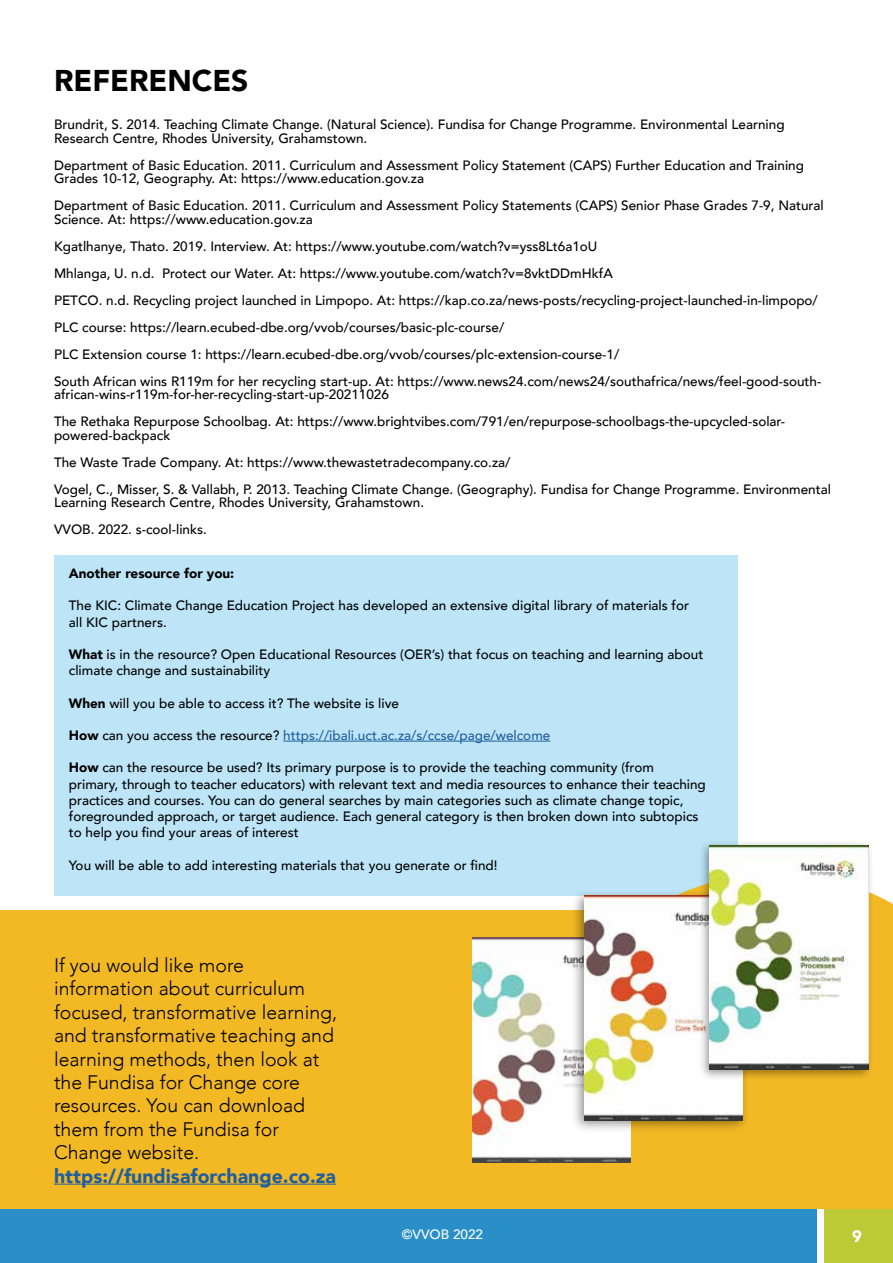
<style>
.page{position:relative;width:893px;height:1263px;background:#fff}
.page>*{position:absolute;margin:0;border:0;box-sizing:border-box;transform-origin:0 0}
.t1{font:900 30px "Avenir";color:#000}
.t2{font:300 19.5px/23.4px "Avenir";color:#000}
.t3{font:900 19.5px "Avenir";color:#215e9e}
.t4{font:900 16.5px "Avenir";color:#fff}
.t5{font:500 13.5px/27px "Avenir";color:#000}
.t6{font:500 13.5px "Avenir";color:#215e9e}
.t7{font:900 13.5px "Avenir";color:#000}
.t8{font:500 13.5px "Avenir";color:#fff}
.s1{font-weight:900}
.s2{font-weight:900;color:#000}
.s3{color:#000}
</style>
<div class="page">
<div style="left:0;top:1204px;width:816px;height:59px;background:#2a8fc7"></div>
<div style="left:824px;top:1204px;width:69px;height:59px;background:#bcca37"></div>
<div style="left:54px;top:555px;width:684px;height:340px;background:#bde5f7"></div>
<div style="left:0;top:910px;width:682px;height:299px;background:#f2b924"></div>
<div style="left:540px;top:886px;width:353px;height:323px;background:#f2b924"></div>
<hr style="left:54px;top:1184px;width:282px;height:1px;background:#215e9e">
<img style="left:472px;top:937px;width:159px;height:225px">
<div style="left:571px;top:888px;width:179px;height:246px;background:#000;opacity:.42"></div>
<img style="left:584px;top:895px;width:159px;height:225px">
<div style="left:698px;top:839px;width:176px;height:242px;background:#000;opacity:.4"></div>
<img style="left:710px;top:845px;width:158px;height:224px">
<hr style="left:283px;top:741px;width:267px;height:1px;background:#215e9e">
<h1 class="t1" style="left:54px;top:54px;width:196px">REFERENCES</h1>
<p class="t5" style="left:54px;top:117px;width:732px;line-height:13.5px">Brundrit, S. 2014. Teaching Climate Change. (Natural Science). Fundisa for Change Programme. Environmental Learning<br>Research Centre, Rhodes University, Grahamstown.</p>
<p class="t5" style="left:54px;top:158px;width:751px;line-height:13.5px">Department of Basic Education. 2011. Curriculum and Assessment Policy Statement (CAPS) Further Education and Training<br>Grades 10-12, Geography. At: https://www.education.gov.za</p>
<p class="t5" style="left:54px;top:198px;width:771px;line-height:13.5px">Department of Basic Education. 2011. Curriculum and Assessment Policy Statements (CAPS) Senior Phase Grades 7-9, Natural<br>Science. At: https://www.education.gov.za</p>
<p class="t5" style="left:54px;top:232px;width:769px">Kgatlhanye, Thato. 2019. Interview. At: https://www.youtube.com/watch?v=yss8Lt6a1oU<br>Mhlanga, U. n.d. Protect our Water. At: https://www.youtube.com/watch?v=8vktDDmHkfA<br>PETCO. n.d. Recycling project launched in Limpopo. At: https://kap.co.za/news-posts/recycling-project-launched-in-limpopo/ PLC course: https://learn.ecubed-dbe.org/vvob/courses/basic-plc-course/<br>PLC Extension course 1: https://learn.ecubed-dbe.org/vvob/courses/plc-extension-course-1/<br>South African wins R119m for her recycling start-up. At: https://www.news24.com/news24/southafrica/news/feel-good-south-</p>
<p class="t5" style="left:54px;top:380px;width:733px">african-wins-r119m-for-her-recycling-start-up-20211026<br>The Rethaka Repurpose Schoolbag. At: https://www.brightvibes.com/791/en/repurpose-schoolbags-the-upcycled-solar-</p>
<p class="t5" style="left:54px;top:421px;width:778px">powered-backpack<br>The Waste Trade Company. At: https://www.thewastetradecompany.co.za/<br>Vogel, C., Misser, S. &amp; Vallabh, P. 2013. Teaching Climate Change. (Geography). Fundisa for Change Programme. Environmental</p>
<p class="t5" style="left:54px;top:488px;width:372px">Learning Research Centre, Rhodes University, Grahamstown.<br>VVOB. 2022. s-cool-links.</p>
<p class="t7" style="left:69px;top:562px;width:167px">Another resource for you:</p>
<p class="t5" style="left:69px;top:597px;width:622px;line-height:16.2px">The KIC: Climate Change Education Project has developed an extensive digital library of materials for all KIC partners.</p>
<p class="t5" style="left:69px;top:645px;width:636px;line-height:16.2px"><span class="s1">What</span> is in the resource? Open Educational Resources (OER’s) that focus on teaching and learning about climate change and sustainability</p>
<p class="t5" style="left:69px;top:689px;width:332px"><span class="s1">When</span> will you be able to access it? The website is live</p>
<p class="t6" style="left:69px;top:724px;width:483px"><span class="s2">How</span> <span class="s3">can you access the resource?</span> https://ibali.uct.ac.za/s/ccse/page/welcome</p>
<p class="t5" style="left:69px;top:759px;width:638px;line-height:16.2px"><span class="s1">How</span> can the resource be used? Its primary purpose is to provide the teaching community (from primary, through to teacher educators) with relevant text and media resources to enhance their teaching practices and courses. You can do general searches by main categories such as climate change topic, foregrounded approach, or target audience. Each general category is then broken down into subtopics to help you find your areas of interest</p>
<p class="t5" style="left:69px;top:851px;width:430px">You will be able to add interesting materials that you generate or find!</p>
<p class="t2" style="left:54px;top:954px;width:285px">If you would like more information about curriculum focused, transformative learning, and transformative teaching and learning methods, then look at the Fundisa for Change core resources. You can download them from the Fundisa for<br>Change website.</p>
<h2 class="t3" style="left:54px;top:1159px;width:283px">https://fundisaforchange.co.za</h2>
<p class="t8" style="left:402px;top:1222px;width:83px">©VVOB 2022</p>
<p class="t4" style="left:852px;top:1222px;width:11px">9</p>
</div>
